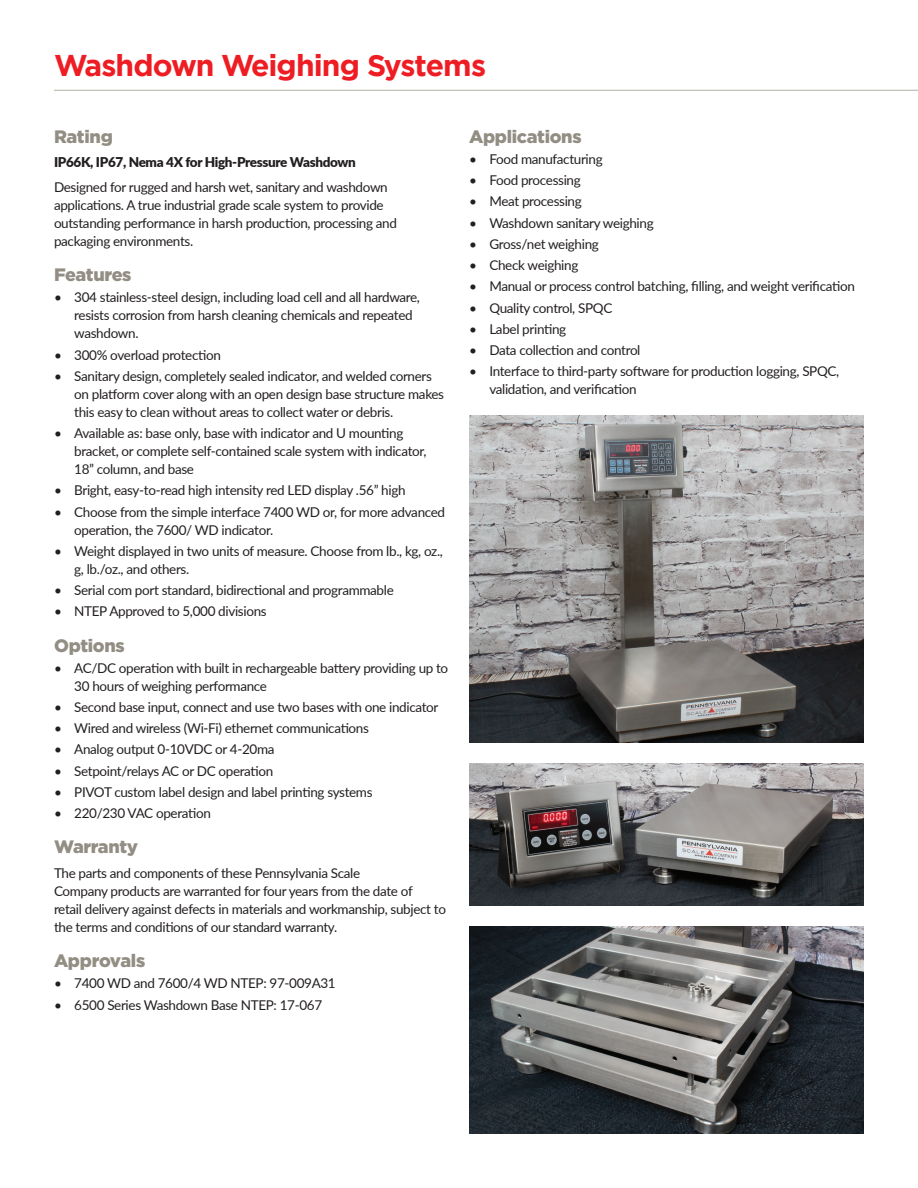
<style>
.page{position:relative;width:918px;height:1188px;background:#fff}
.page>*{position:absolute;margin:0;border:0;box-sizing:border-box;transform-origin:0 0}
.Page_2_Headline{font:700 30px "Gotham";letter-spacing:-.03em;color:#ee1d23}
.Paragraph_Subhead{font:900 18px "Gotham";letter-spacing:-.02em;color:#938e84}
.Bullet_Copy{font:13.5px/18px "Lato";letter-spacing:-.025em;color:#231f20}
.Paragraph_Copy{font:13.5px/18px "Lato";letter-spacing:-.025em;color:#231f20}
.Paragraph_Copy-2{font:900 13.5px "Lato";letter-spacing:-.025em;color:#231f20}
</style>
<div class="page">
<hr style="left:54px;top:90px;width:864px;height:1px;background:#b4b1a4">
<img style="left:469px;top:416px;width:395px;height:326px">
<img style="left:469px;top:764px;width:395px;height:141px">
<img style="left:469px;top:927px;width:395px;height:207px">
<p class="Page_2_Headline" style="left:54px;top:48px;width:434px">Washdown Weighing Systems</p>
<p class="Paragraph_Subhead" style="left:54px;top:124px;width:60px">Rating</p>
<p class="Paragraph_Copy-2" style="left:54px;top:152px;width:303px">IP66K, IP67, Nema 4X for High-Pressure Washdown</p>
<p class="Paragraph_Copy" style="left:54px;top:178px;width:345px">Designed for rugged and harsh wet, sanitary and washdown applications. A true industrial grade scale system to provide outstanding performance in harsh production, processing and packaging environments.</p>
<p class="Paragraph_Subhead" style="left:54px;top:262px;width:79px">Features</p>
<p class="Bullet_Copy" style="left:74px;top:288px;width:347px;text-indent:-20px">• 304 stainless-steel design, including load cell and all hardware, resists corrosion from harsh cleaning chemicals and repeated washdown.</p>
<p class="Bullet_Copy" style="left:54px;top:345px;width:169px">• 300% overload protection</p>
<p class="Bullet_Copy" style="left:74px;top:366px;width:371px;text-indent:-20px">• Sanitary design, completely sealed indicator, and welded corners on platform cover along with an open design base structure makes this easy to clean without areas to collect water or debris.</p>
<p class="Bullet_Copy" style="left:74px;top:424px;width:354px;text-indent:-20px">• Available as: base only, base with indicator and U mounting bracket, or complete self-contained scale system with indicator,<br>18” column, and base</p>
<p class="Bullet_Copy" style="left:54px;top:481px;width:353px">• Bright, easy-to-read high intensity red LED display .56” high</p>
<p class="Bullet_Copy" style="left:74px;top:502px;width:372px;text-indent:-20px">• Choose from the simple interface 7400 WD or, for more advanced operation, the 7600/ WD indicator.</p>
<p class="Bullet_Copy" style="left:74px;top:541px;width:370px;text-indent:-20px">• Weight displayed in two units of measure. Choose from lb., kg, oz., g, lb./oz., and others.</p>
<p class="Bullet_Copy" style="left:54px;top:581px;width:341px">• Serial com port standard, bidirectional and programmable</p>
<p class="Bullet_Copy" style="left:54px;top:602px;width:214px">• NTEP Approved to 5,000 divisions</p>
<p class="Paragraph_Subhead" style="left:54px;top:633px;width:72px">Options</p>
<p class="Bullet_Copy" style="left:74px;top:658px;width:376px;text-indent:-20px">• AC/DC operation with built in rechargeable battery providing up to<br>30 hours of weighing performance</p>
<p class="Bullet_Copy" style="left:54px;top:698px;width:386px">• Second base input, connect and use two bases with one indicator</p>
<p class="Bullet_Copy" style="left:54px;top:719px;width:317px">• Wired and wireless (Wi-Fi) ethernet communications</p>
<p class="Bullet_Copy" style="left:54px;top:740px;width:222px">• Analog output 0-10VDC or 4-20ma</p>
<p class="Bullet_Copy" style="left:54px;top:761px;width:221px">• Setpoint/relays AC or DC operation</p>
<p class="Bullet_Copy" style="left:54px;top:782px;width:320px">• PIVOT custom label design and label printing systems</p>
<p class="Bullet_Copy" style="left:54px;top:804px;width:158px">• 220/230 VAC operation</p>
<p class="Paragraph_Subhead" style="left:54px;top:835px;width:86px">Warranty</p>
<p class="Paragraph_Copy" style="left:54px;top:864px;width:394px">The parts and components of these Pennsylvania Scale<br>Company products are warranted for four years from the date of<br>retail delivery against defects in materials and workmanship, subject to the terms and conditions of our standard warranty.</p>
<p class="Paragraph_Subhead" style="left:54px;top:948px;width:93px">Approvals</p>
<p class="Bullet_Copy" style="left:54px;top:974px;width:283px">• 7400 WD and 7600/4 WD NTEP: 97-009A31</p>
<p class="Bullet_Copy" style="left:54px;top:995px;width:270px">• 6500 Series Washdown Base NTEP: 17-067</p>
<p class="Paragraph_Subhead" style="left:469px;top:124px;width:114px">Applications</p>
<p class="Bullet_Copy" style="left:469px;top:149px;width:135px">• Food manufacturing</p>
<p class="Bullet_Copy" style="left:469px;top:171px;width:113px">• Food processing</p>
<p class="Bullet_Copy" style="left:469px;top:192px;width:114px">• Meat processing</p>
<p class="Bullet_Copy" style="left:469px;top:213px;width:186px">• Washdown sanitary weighing</p>
<p class="Bullet_Copy" style="left:469px;top:234px;width:131px">• Gross/net weighing</p>
<p class="Bullet_Copy" style="left:469px;top:256px;width:111px">• Check weighing</p>
<p class="Bullet_Copy" style="left:469px;top:277px;width:387px">• Manual or process control batching, filling, and weight verification</p>
<p class="Bullet_Copy" style="left:469px;top:298px;width:145px">• Quality control, SPQC</p>
<p class="Bullet_Copy" style="left:469px;top:319px;width:99px">• Label printing</p>
<p class="Bullet_Copy" style="left:469px;top:341px;width:173px">• Data collection and control</p>
<p class="Bullet_Copy" style="left:489px;top:362px;width:351px;text-indent:-20px">• Interface to third-party software for production logging, SPQC, validation, and verification</p>
</div>
